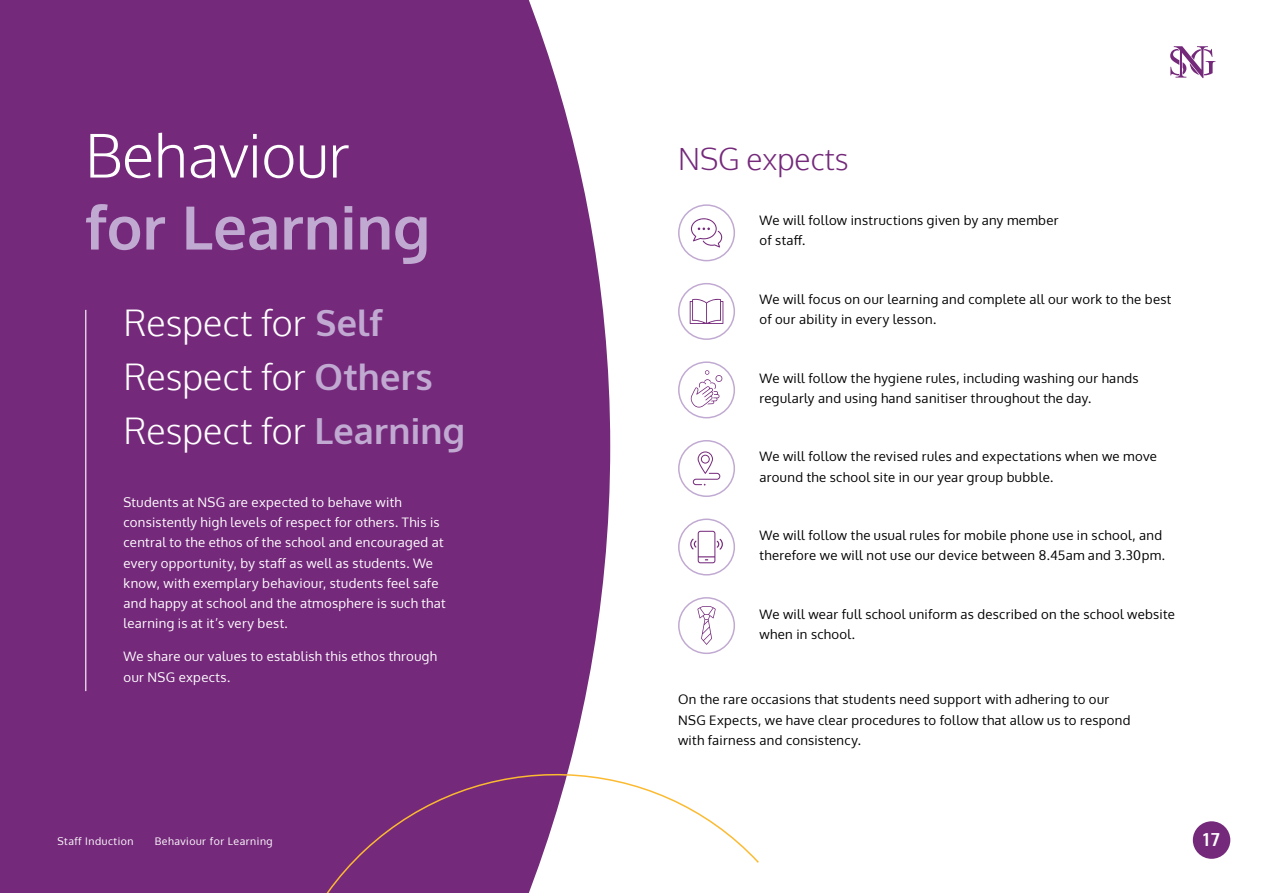
<style>
.page{position:relative;width:1263px;height:893px;background:#fff}
.page>*{position:absolute;margin:0;border:0;box-sizing:border-box;transform-origin:0 0}
.Section{font:700 60px/72px "Oxygen";color:#c1aad2}
.Body{font:300 36px/54px "Oxygen";color:#fff}
.t1{font:300 30px "Oxygen";color:#75297b}
.t2{font:700 18px "Oxygen";color:#fff}
.Body-2{font:13.2px/20.2px "Oxygen";letter-spacing:.025em;color:#000}
.Body-3{font:13.2px/20.2px "Oxygen";letter-spacing:.025em;color:#fff}
.t3{font:10.5px "Oxygen";letter-spacing:.05em;color:#fff}
.s1{font-weight:300;color:#fff}
.s2{font-weight:700;color:#c1aad2}
</style>
<div class="page">
<div style="left:0;top:0;width:610px;height:893px;background:#75297b"></div>
<svg style="left:245px;top:745px;width:514px;height:148px"></svg>
<div style="left:678px;top:204px;width:57px;height:57px;border:2px solid #c1aad2;border-radius:50%"></div>
<div style="left:678px;top:283px;width:57px;height:57px;border:2px solid #c1aad2;border-radius:50%"></div>
<div style="left:678px;top:361px;width:57px;height:57px;border:2px solid #c1aad2;border-radius:50%"></div>
<div style="left:678px;top:440px;width:57px;height:57px;border:2px solid #c1aad2;border-radius:50%"></div>
<div style="left:678px;top:518px;width:57px;height:57px;border:2px solid #c1aad2;border-radius:50%"></div>
<div style="left:678px;top:597px;width:57px;height:57px;border:2px solid #c1aad2;border-radius:50%"></div>
<svg style="left:690px;top:531px;width:33px;height:32px"></svg>
<svg style="left:691px;top:218px;width:31px;height:29px"></svg>
<svg style="left:693px;top:451px;width:27px;height:34px"></svg>
<svg style="left:690px;top:370px;width:32px;height:38px"></svg>
<svg style="left:697px;top:606px;width:19px;height:39px"></svg>
<svg style="left:690px;top:299px;width:33px;height:25px"></svg>
<hr style="left:85px;top:310px;width:1px;height:381px;background:#fff">
<div style="left:140px;top:837px;width:8px;height:8px;background:#75297b;border-radius:50%"></div>
<div style="left:1193px;top:821px;width:37px;height:38px;background:#75297b;border-radius:50%"></div>
<svg style="left:1170px;top:46px;width:45px;height:32px"></svg>
<p class="Section" style="left:85px;top:121px;width:347px"><span class="s1">Behaviour </span>for Learning</p>
<p class="Body" style="left:124px;top:297px;width:343px">Respect for <span class="s2">Self<br></span>Respect for <span class="s2">Others<br></span>Respect for <span class="s2">Learning</span></p>
<p class="Body-3" style="left:124px;top:492px;width:324px">Students at NSG are expected to behave with consistently high levels of respect for others. This is central to the ethos of the school and encouraged at every opportunity, by staff as well as students. We know, with exemplary behaviour, students feel safe and happy at school and the atmosphere is such that learning is at it’s very best.</p>
<p class="Body-3" style="left:124px;top:646px;width:315px">We share our values to establish this ethos through our NSG expects.</p>
<h2 class="t1" style="left:678px;top:140px;width:172px">NSG expects</h2>
<p class="Body-2" style="left:759px;top:210px;width:301px">We will follow instructions given by any member of staff.</p>
<p class="Body-2" style="left:759px;top:289px;width:413px">We will focus on our learning and complete all our work to the best of our ability in every lesson.</p>
<p class="Body-2" style="left:759px;top:368px;width:381px">We will follow the hygiene rules, including washing our hands regularly and using hand sanitiser throughout the day.</p>
<p class="Body-2" style="left:759px;top:447px;width:399px">We will follow the revised rules and expectations when we move around the school site in our year group bubble.</p>
<p class="Body-2" style="left:759px;top:525px;width:407px">We will follow the usual rules for mobile phone use in school, and therefore we will not use our device between 8.45am and 3.30pm.</p>
<p class="Body-2" style="left:759px;top:604px;width:417px">We will wear full school uniform as described on the school website when in school.</p>
<p class="Body-2" style="left:678px;top:690px;width:454px">On the rare occasions that students need support with adhering to our<br>NSG Expects, we have clear procedures to follow that allow us to respond with fairness and consistency.</p>
<p class="t3" style="left:57px;top:834px;width:78px">Staff Induction</p>
<p class="t3" style="left:155px;top:834px;width:119px">Behaviour for Learning</p>
<h3 class="t2" style="left:1203px;top:829px;width:18px">17</h3>
</div>
